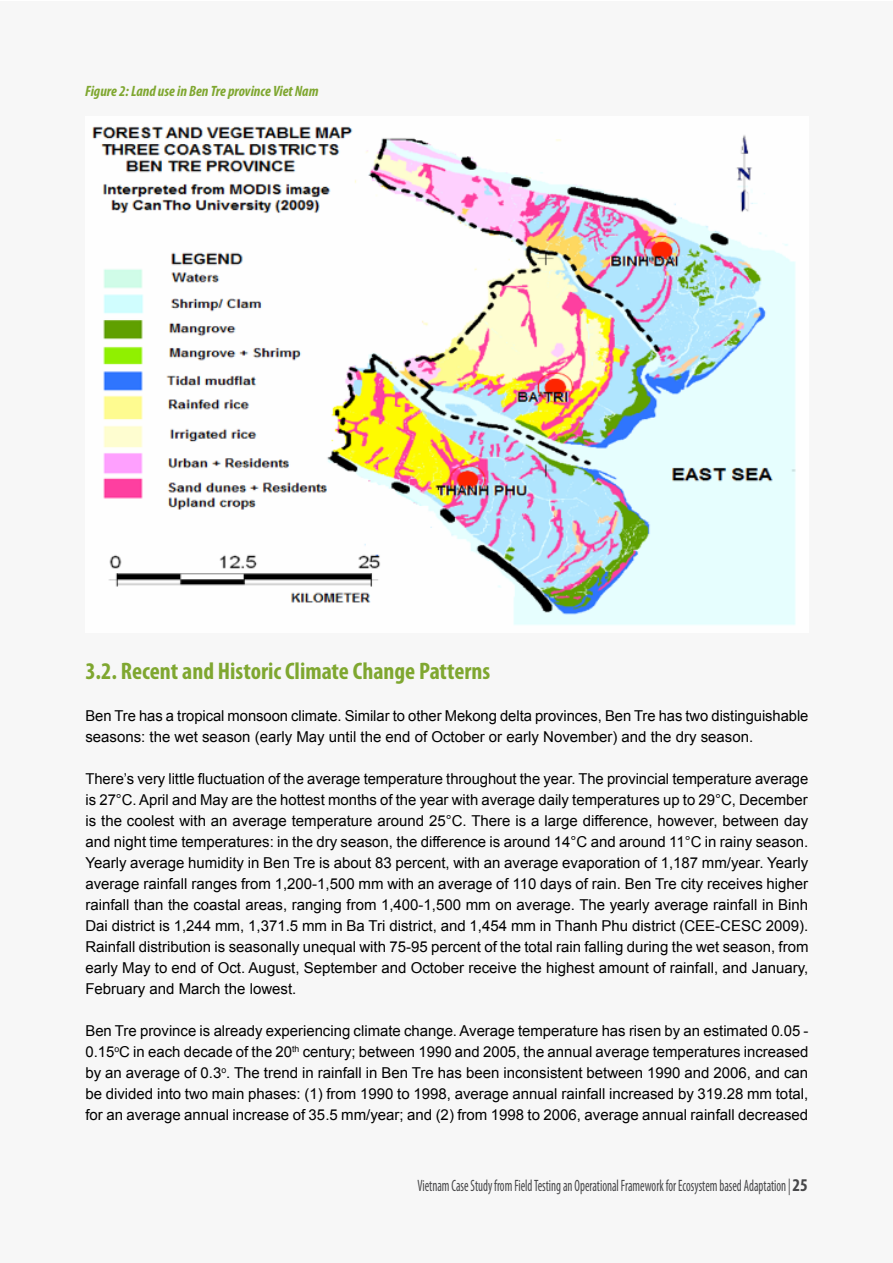
<style>
.page{position:relative;width:893px;height:1263px;background:#fff}
.page>*{position:absolute;margin:0;border:0;box-sizing:border-box;transform-origin:0 0}
.t1{font:700 condensed 24px "Myriad Pro";color:#7fa730}
.t2{font:condensed 16.5px "Myriad Pro";color:#474749;scale:.75 1}
.t3{font:15px/21px "Arial";color:#000;text-align:justify}
.t4{font:italic 700 condensed 15px "Myriad Pro";color:#7fa730}
.s1{font-weight:700;font-size:18px}
</style>
<div class="page">
<div style="left:1px;top:2px;width:892px;height:1261px;background:#f7f7f7"></div>
<img style="left:92px;top:127px;width:704px;height:498px">
<p class="t4" style="left:85px;top:82px;width:235px">Figure 2: Land use in Ben Tre province Viet Nam</p>
<h1 class="t1" style="left:85px;top:656px;width:406px">3.2. Recent and Historic Climate Change Patterns</h1>
<p class="t3" style="left:85px;top:706px;width:724px">Ben Tre has a tropical monsoon climate. Similar to other Mekong delta provinces, Ben Tre has two distinguishable seasons: the wet season (early May until the end of October or early November) and the dry season.</p>
<p class="t3" style="left:85px;top:769px;width:725px">There’s very little fl uctuation of the average temperature throughout the year. The provincial temperature average is 27°C. April and May are the hottest months of the year with average daily temperatures up to 29°C, December is the coolest with an average temperature around 25°C. There is a large difference, however, between day and night time temperatures: in the dry season, the difference is around 14°C and around 11°C in rainy season.<br>Yearly average humidity in Ben Tre is about 83 percent, with an average evaporation of 1,187 mm/year. Yearly average rainfall ranges from 1,200-1,500 mm with an average of 110 days of rain. Ben Tre city receives higher rainfall than the coastal areas, ranging from 1,400-1,500 mm on average. The yearly average rainfall in Binh Dai district is 1,244 mm, 1,371.5 mm in Ba Tri district, and 1,454 mm in Thanh Phu district (CEE-CESC 2009).<br>Rainfall distribution is seasonally unequal with 75-95 percent of the total rain falling during the wet season, from early May to end of Oct. August, September and October receive the highest amount of rainfall, and January, February and March the lowest.</p>
<p class="t3" style="left:85px;top:1021px;width:725px">Ben Tre province is already experiencing climate change. Average temperature has risen by an estimated 0.05 - 0.15<sup>o</sup>C in each decade of the 20<sup>th</sup> century; between 1990 and 2005, the annual average temperatures increased by an average of 0.3<sup>o</sup>. The trend in rainfall in Ben Tre has been inconsistent between 1990 and 2006, and can be divided into two main phases: (1) from 1990 to 1998, average annual rainfall increased by 319.28 mm total, for an average annual increase of 35.5 mm/year; and (2) from 1998 to 2006, average annual rainfall decreased</p>
<p class="t2" style="left:418px;top:1176px;width:522px">Vietnam Case Study from Field Testing an Operational Framework for Ecosystem based Adaptation | <span class="s1">25</span></p>
</div>
